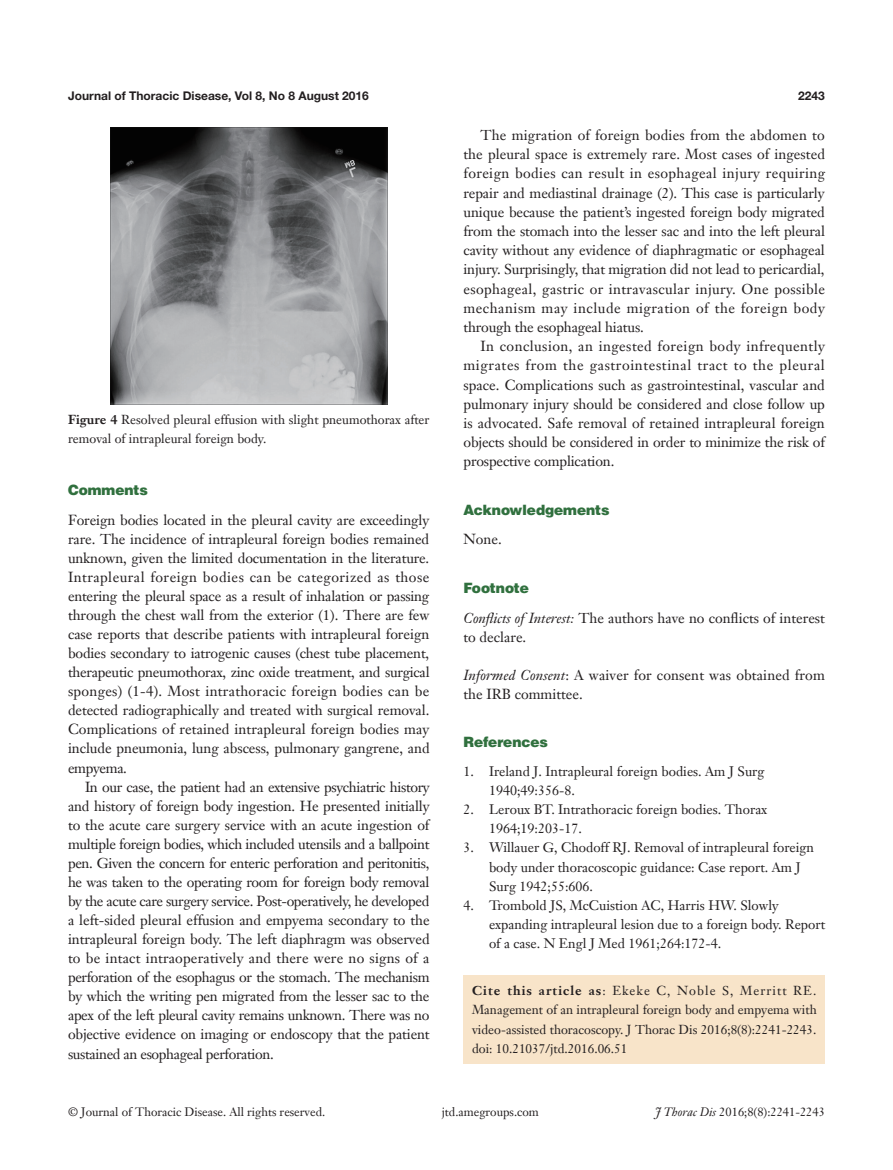
<style>
.page{position:relative;width:893px;height:1170px;background:#fff}
.page>*{position:absolute;margin:0;border:0;box-sizing:border-box;transform-origin:0 0}
.t1{font:14.25px/19px "Janson Text LT";letter-spacing:-.005em;color:#231f20;text-align:justify}
.t2{font:900 14.25px "Helvetica";color:#30703e}
.t3{font:13.5px/19.2px "Janson Text LT";color:#231f20}
.t4{font:12.75px/19.5px "Janson Text LT";color:#231f20}
.t5{font:12px "Janson Text LT";color:#231f20}
.t6{font:700 12px "Helvetica Neue LT Pro";color:#231f20}
.s1{font-weight:700}
.s2{font-style:italic}
</style>
<div class="page">
<img style="left:111px;top:128px;width:276px;height:276px">
<div style="left:463px;top:975px;width:362px;height:88px;background:#f8e4c9"></div>
<p class="t6" style="left:68px;top:88px;width:302px">Journal of Thoracic Disease, Vol 8, No 8 August 2016</p>
<p class="t6" style="left:798px;top:88px;width:28px">2243</p>
<p class="t4" style="left:68px;top:409px;width:363px"><span class="s1">Figure 4</span> Resolved pleural effusion with slight pneumothorax after removal of intrapleural foreign body.</p>
<p class="t2" style="left:68px;top:481px;width:81px">Comments</p>
<p class="t1" style="left:68px;top:510px;width:363px">Foreign bodies located in the pleural cavity are exceedingly rare. The incidence of intrapleural foreign bodies remained unknown, given the limited documentation in the literature.<br>Intrapleural foreign bodies can be categorized as those entering the pleural space as a result of inhalation or passing through the chest wall from the exterior (1). There are few case reports that describe patients with intrapleural foreign bodies secondary to iatrogenic causes (chest tube placement, therapeutic pneumothorax, zinc oxide treatment, and surgical sponges) (1-4). Most intrathoracic foreign bodies can be detected radiographically and treated with surgical removal.<br>Complications of retained intrapleural foreign bodies may include pneumonia, lung abscess, pulmonary gangrene, and empyema.</p>
<p class="t1" style="left:68px;top:777px;width:363px;text-indent:17px">In our case, the patient had an extensive psychiatric history and history of foreign body ingestion. He presented initially to the acute care surgery service with an acute ingestion of multiple foreign bodies, which included utensils and a ballpoint pen. Given the concern for enteric perforation and peritonitis, he was taken to the operating room for foreign body removal by the acute care surgery service. Post-operatively, he developed a left-sided pleural effusion and empyema secondary to the intrapleural foreign body. The left diaphragm was observed to be intact intraoperatively and there were no signs of a perforation of the esophagus or the stomach. The mechanism by which the writing pen migrated from the lesser sac to the apex of the left pleural cavity remains unknown. There was no objective evidence on imaging or endoscopy that the patient sustained an esophageal perforation.</p>
<p class="t1" style="left:463px;top:125px;width:363px;text-indent:17px">The migration of foreign bodies from the abdomen to the pleural space is extremely rare. Most cases of ingested foreign bodies can result in esophageal injury requiring repair and mediastinal drainage (2). This case is particularly unique because the patient’s ingested foreign body migrated from the stomach into the lesser sac and into the left pleural cavity without any evidence of diaphragmatic or esophageal injury. Surprisingly, that migration did not lead to pericardial, esophageal, gastric or intravascular injury. One possible mechanism may include migration of the foreign body through the esophageal hiatus.</p>
<p class="t1" style="left:463px;top:336px;width:363px;text-indent:17px">In conclusion, an ingested foreign body infrequently migrates from the gastrointestinal tract to the pleural space. Complications such as gastrointestinal, vascular and pulmonary injury should be considered and close follow up is advocated. Safe removal of retained intrapleural foreign objects should be considered in order to minimize the risk of prospective complication.</p>
<p class="t2" style="left:463px;top:501px;width:148px">Acknowledgements</p>
<p class="t1" style="left:463px;top:530px;width:40px">None.</p>
<p class="t2" style="left:463px;top:579px;width:67px">Footnote</p>
<p class="t1" style="left:463px;top:607px;width:363px"><span class="s2">Conflicts of Interest:</span> The authors have no conflicts of interest to declare.</p>
<p class="t1" style="left:463px;top:665px;width:363px"><span class="s2">Informed Consent</span>: A waiver for consent was obtained from the IRB committee.</p>
<p class="t2" style="left:463px;top:732px;width:86px">References</p>
<p class="t3" style="left:489px;top:761px;width:277px;text-indent:-26px">1. Ireland J. Intrapleural foreign bodies. Am J Surg<br>1940;49:356-8.</p>
<p class="t3" style="left:489px;top:799px;width:280px;text-indent:-26px">2. Leroux BT. Intrathoracic foreign bodies. Thorax<br>1964;19:203-17.</p>
<p class="t3" style="left:489px;top:838px;width:327px;text-indent:-26px">3. Willauer G, Chodoff RJ. Removal of intrapleural foreign body under thoracoscopic guidance: Case report. Am J<br>Surg 1942;55:606.</p>
<p class="t3" style="left:489px;top:895px;width:338px;text-indent:-26px">4. Trombold JS, McCuistion AC, Harris HW. Slowly expanding intrapleural lesion due to a foreign body. Report of a case. N Engl J Med 1961;264:172-4.</p>
<p class="t4" style="left:472px;top:980px;width:346px;text-align:justify"><span class="s1">Cite this article as</span>: Ekeke C, Noble S, Merritt RE.<br>Management of an intrapleural foreign body and empyema with video-assisted thoracoscopy. J Thorac Dis 2016;8(8):2241-2243. doi: 10.21037/jtd.2016.06.51</p>
<p class="t5" style="left:68px;top:1104px;width:259px">© Journal of Thoracic Disease. All rights reserved.</p>
<p class="t5" style="left:442px;top:1104px;width:99px">jtd.amegroups.com</p>
<p class="t5" style="left:655px;top:1104px;width:171px"><span class="s2">J Thorac Dis</span> 2016;8(8):2241-2243</p>
</div>
